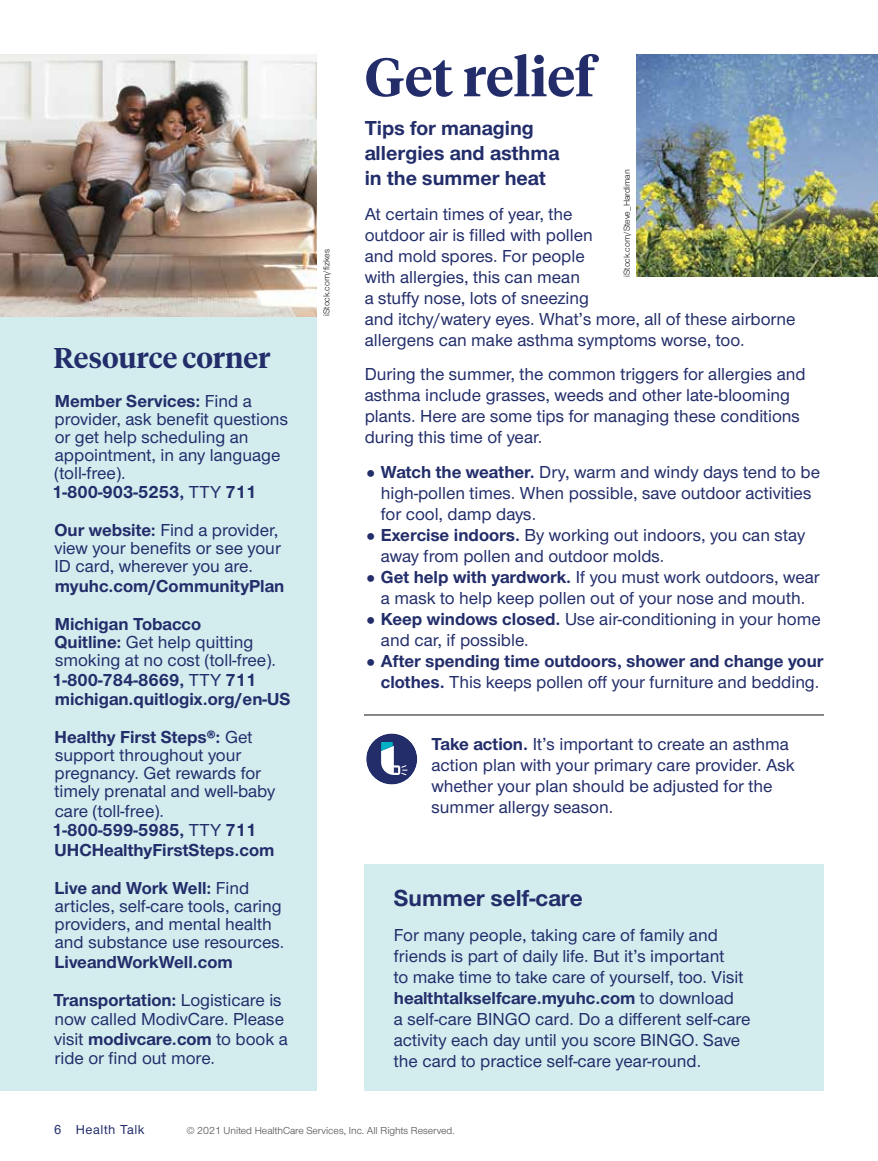
<style>
.page{position:relative;width:878px;height:1161px;background:#fff}
.page>*{position:absolute;margin:0;border:0;box-sizing:border-box;transform-origin:0 0}
.t1{font:600 54px "UHC Serif Headline";color:#222d6a}
.t2{font:600 28.5px "UHC Serif Headline";color:#222d6a}
.t3{font:700 24px "UHC Sans";color:#222d6a}
.t4{font:700 21px/25.2px "UHC Sans";color:#222d6a}
.t5{font:500 18px/21px "UHC Sans";color:#222d6a}
.t6{font:700 18px/19px "UHC Sans";color:#222d6a}
.t7{font:500 13.5px "UHC Sans";letter-spacing:.04em;color:#222d6a}
.t8{font:10.5px "UHC Sans";color:#4a4c4b}
.t9{font:9px "UHC Sans";color:#121212}
.s1{font-weight:700}
.s2{font-weight:500}
</style>
<div class="page">
<div style="left:0;top:54px;width:316px;height:1037px;background:#d3edef"></div>
<img style="left:0;top:54px;width:316px;height:263px">
<div style="left:364px;top:864px;width:460px;height:227px;background:#d3edef"></div>
<hr style="left:364px;top:715px;width:460px;height:1px;background:#121212">
<div style="left:366px;top:733px;width:51px;height:52px;background:#222d6a;border-radius:50%"></div>
<svg style="left:381px;top:742px;width:26px;height:33px"></svg>
<img style="left:636px;top:54px;width:242px;height:223px">
<h2 class="t2" style="left:54px;top:339px;width:218px">Resource corner</h2>
<p class="t5" style="left:52px;top:391px;width:237px;line-height:18.3px"><span class="s1">Member Services:</span> Find a provider, ask benefit questions or get help scheduling an appointment, in any language (toll-free).<br><span class="s1">1-800-903-5253,</span> TTY <span class="s1">711</span></p>
<p class="t5" style="left:54px;top:521px;width:228px;line-height:18px"><span class="s1">Our website:</span> Find a provider, view your benefits or see your<br>ID card, wherever you are.</p>
<p class="t6" style="left:55px;top:566px;width:231px;line-height:38.2px">myuhc.com/CommunityPlan<br>Michigan Tobacco</p>
<p class="t6" style="left:52px;top:632px;width:240px">Quitline: <span class="s2">Get help quitting smoking at no cost (toll-free).<br></span>1-800-784-8669, <span class="s2">TTY</span> 711 michigan.quitlogix.org/en-US</p>
<p class="t5" style="left:52px;top:727px;width:224px;line-height:18.8px"><span class="s1">Healthy First Steps®:</span> Get support throughout your pregnancy. Get rewards for timely prenatal and well-baby care (toll-free).<br><span class="s1">1-800-599-5985,</span> TTY <span class="s1">711<br>UHCHealthyFirstSteps.com</span></p>
<p class="t5" style="left:55px;top:878px;width:231px;line-height:18px"><span class="s1">Live and Work Well:</span> Find articles, self-care tools, caring providers, and mental health and substance use resources.</p>
<p class="t6" style="left:53px;top:942px;width:230px;line-height:38.2px">LiveandWorkWell.com<br>Transportation: <span class="s2">Logisticare is</span></p>
<p class="t5" style="left:54px;top:1009px;width:235px;line-height:19.5px">now called ModivCare. Please visit <span class="s1">modivcare.com</span> to book a ride or find out more.</p>
<p class="t9" style="left:320px;top:316px;width:68px;rotate:-90deg">iStock.com/fizkes</p>
<h1 class="t1" style="left:364px;top:40px;width:231px">Get relief</h1>
<p class="t4" style="left:364px;top:115px;width:196px">Tips for managing allergies and asthma in the summer heat</p>
<p class="t5" style="left:364px;top:203px;width:432px">At certain times of year, the<br>outdoor air is filled with pollen<br>and mold spores. For people<br>with allergies, this can mean<br>a stuffy nose, lots of sneezing<br>and itchy/watery eyes. What’s more, all of these airborne allergens can make asthma symptoms worse, too.</p>
<p class="t5" style="left:364px;top:363px;width:442px">During the summer, the common triggers for allergies and asthma include grasses, weeds and other late-blooming plants. Here are some tips for managing these conditions during this time of year.</p>
<p class="t5" style="left:381px;top:461px;width:441px"><span class="s1">Watch the weather.</span> Dry, warm and windy days tend to be high-pollen times. When possible, save outdoor activities for cool, damp days.<br><span class="s1">Exercise indoors.</span> By working out indoors, you can stay away from pollen and outdoor molds.<br><span class="s1">Get help with yardwork.</span> If you must work outdoors, wear a mask to help keep pollen out of your nose and mouth.<br><span class="s1">Keep windows closed.</span> Use air-conditioning in your home and car, if possible.</p>
<p class="t6" style="left:381px;top:650px;width:444px;line-height:21px">After spending time outdoors, shower and change your clothes. <span class="s2">This keeps pollen off your furniture and bedding.</span></p>
<p class="t9" style="left:621px;top:277px;width:109px;rotate:-90deg">iStock.com/Steve_Hardiman</p>
<p class="t5" style="left:431px;top:733px;width:365px"><span class="s1">Take action.</span> It’s important to create an asthma action plan with your primary care provider. Ask whether your plan should be adjusted for the summer allergy season.</p>
<h3 class="t3" style="left:394px;top:882px;width:190px">Summer self-care</h3>
<p class="t5" style="left:394px;top:923px;width:358px">For many people, taking care of family and friends is part of daily life. But it’s important<br>to make time to take care of yourself, too. Visit <span class="s1">healthtalkselfcare.myuhc.com</span> to download<br>a self-care BINGO card. Do a different self-care activity each day until you score BINGO. Save the card to practice self-care year-round.</p>
<p class="t7" style="left:54px;top:1120px;width:92px">6 Health Talk</p>
<p class="t8" style="left:186px;top:1124px;width:270px">© 2021 United HealthCare Services, Inc. All Rights Reserved.</p>
</div>
